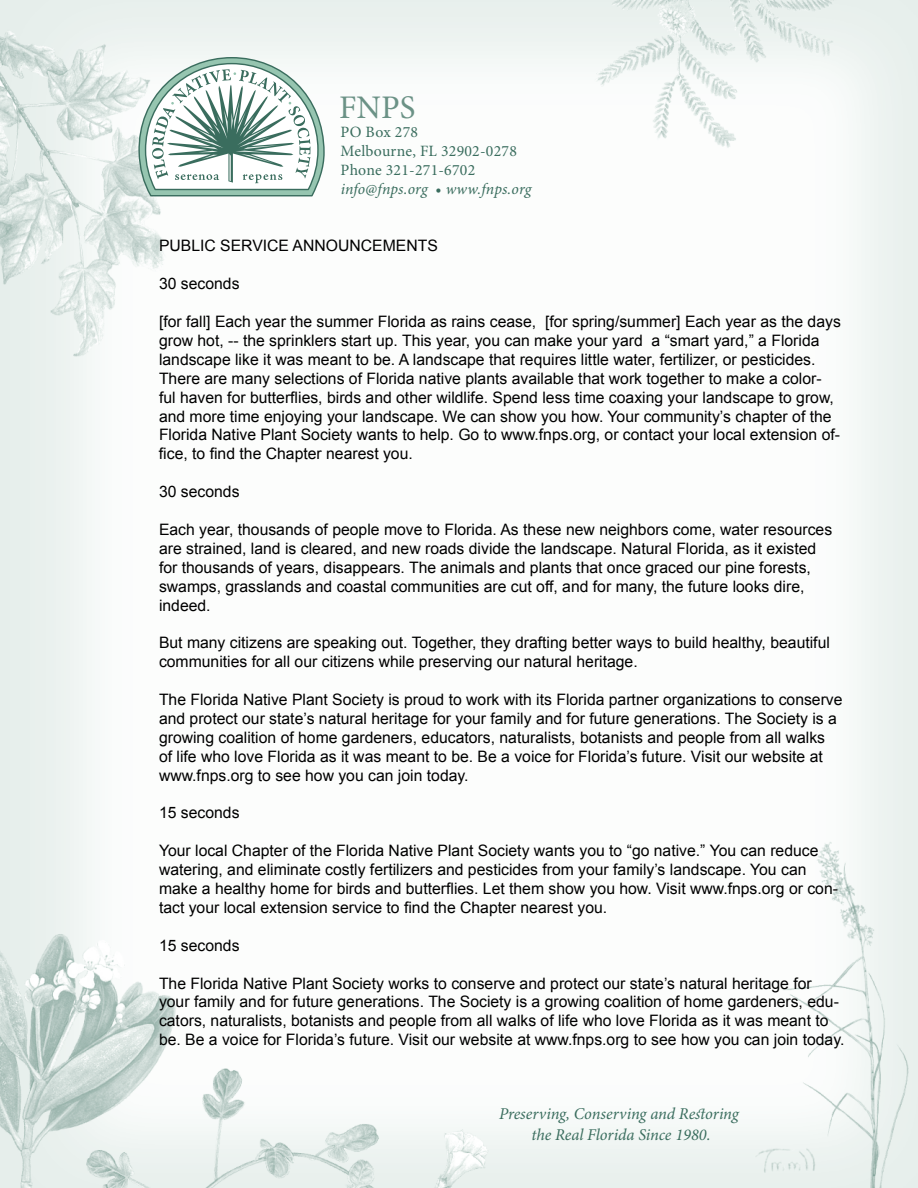
<style>
.page{position:relative;width:918px;height:1188px;background:#fff}
.page>*{position:absolute;margin:0;border:0;box-sizing:border-box;transform-origin:0 0}
.t1{font:33px "Minion Pro";color:#6b9286}
.t2{font:italic 16.5px/21px "Minion Pro";letter-spacing:-.005em;color:#3a6d5e;text-align:center}
.t3{font:15.75px/18.9px "Arial";color:#000}
.t4{font:15.75px/18.9px "Minion Pro";letter-spacing:.015em;color:#3a6d5e}
.s1{font-style:italic}
</style>
<div class="page">
<img style="left:0;top:0;width:918px;height:1188px">
<svg style="left:138px;top:57px;width:187px;height:139px"></svg>
<h1 class="t1" style="left:339px;top:88px;width:78px">FNPS</h1>
<p class="t4" style="left:341px;top:124px;width:192px">PO Box 278<br>Melbourne, FL 32902-0278<br>Phone 321-271-6702 <span class="s1">info@fnps.org</span> • <span class="s1">www.fnps.org</span></p>
<p class="t3" style="left:159px;top:236px;width:280px">PUBLIC SERVICE ANNOUNCEMENTS</p>
<p class="t3" style="left:159px;top:274px;width:82px">30 seconds</p>
<p class="t3" style="left:159px;top:312px;width:683px">[for fall] Each year the summer Florida as rains cease, [for spring/summer] Each year as the days grow hot, -- the sprinklers start up. This year, you can make your yard a “smart yard,” a Florida landscape like it was meant to be. A landscape that requires little water, fertilizer, or pesticides.<br>There are many selections of Florida native plants available that work together to make a color&shy;ful haven for butterflies, birds and other wildlife. Spend less time coaxing your landscape to grow, and more time enjoying your landscape. We can show you how. Your community’s chapter of the Florida Native Plant Society wants to help. Go to www.fnps.org, or contact your local extension of&shy;fice, to find the Chapter nearest you.</p>
<p class="t3" style="left:159px;top:482px;width:82px">30 seconds</p>
<p class="t3" style="left:159px;top:520px;width:675px">Each year, thousands of people move to Florida. As these new neighbors come, water resources are strained, land is cleared, and new roads divide the landscape. Natural Florida, as it existed for thousands of years, disappears. The animals and plants that once graced our pine forests, swamps, grasslands and coastal communities are cut off, and for many, the future looks dire, indeed.</p>
<p class="t3" style="left:159px;top:633px;width:672px">But many citizens are speaking out. Together, they drafting better ways to build healthy, beautiful communities for all our citizens while preserving our natural heritage.</p>
<p class="t3" style="left:159px;top:690px;width:685px">The Florida Native Plant Society is proud to work with its Florida partner organizations to conserve and protect our state’s natural heritage for your family and for future generations. The Society is a growing coalition of home gardeners, educators, naturalists, botanists and people from all walks<br>of life who love Florida as it was meant to be. Be a voice for Florida’s future. Visit our website at www.fnps.org to see how you can join today.</p>
<p class="t3" style="left:159px;top:803px;width:82px">15 seconds</p>
<p class="t3" style="left:159px;top:841px;width:681px">Your local Chapter of the Florida Native Plant Society wants you to “go native.” You can reduce watering, and eliminate costly fertilizers and pesticides from your family’s landscape. You can make a healthy home for birds and butterflies. Let them show you how. Visit www.fnps.org or con&shy;tact your local extension service to find the Chapter nearest you.</p>
<p class="t3" style="left:159px;top:936px;width:82px">15 seconds</p>
<p class="t3" style="left:159px;top:974px;width:687px">The Florida Native Plant Society works to conserve and protect our state’s natural heritage for your family and for future generations. The Society is a growing coalition of home gardeners, edu&shy;cators, naturalists, botanists and people from all walks of life who love Florida as it was meant to be. Be a voice for Florida’s future. Visit our website at www.fnps.org to see how you can join today.</p>
<p class="t2" style="left:499px;top:1104px;width:241px">Preserving, Conserving and Restoring the Real Florida Since 1980.</p>
</div>
